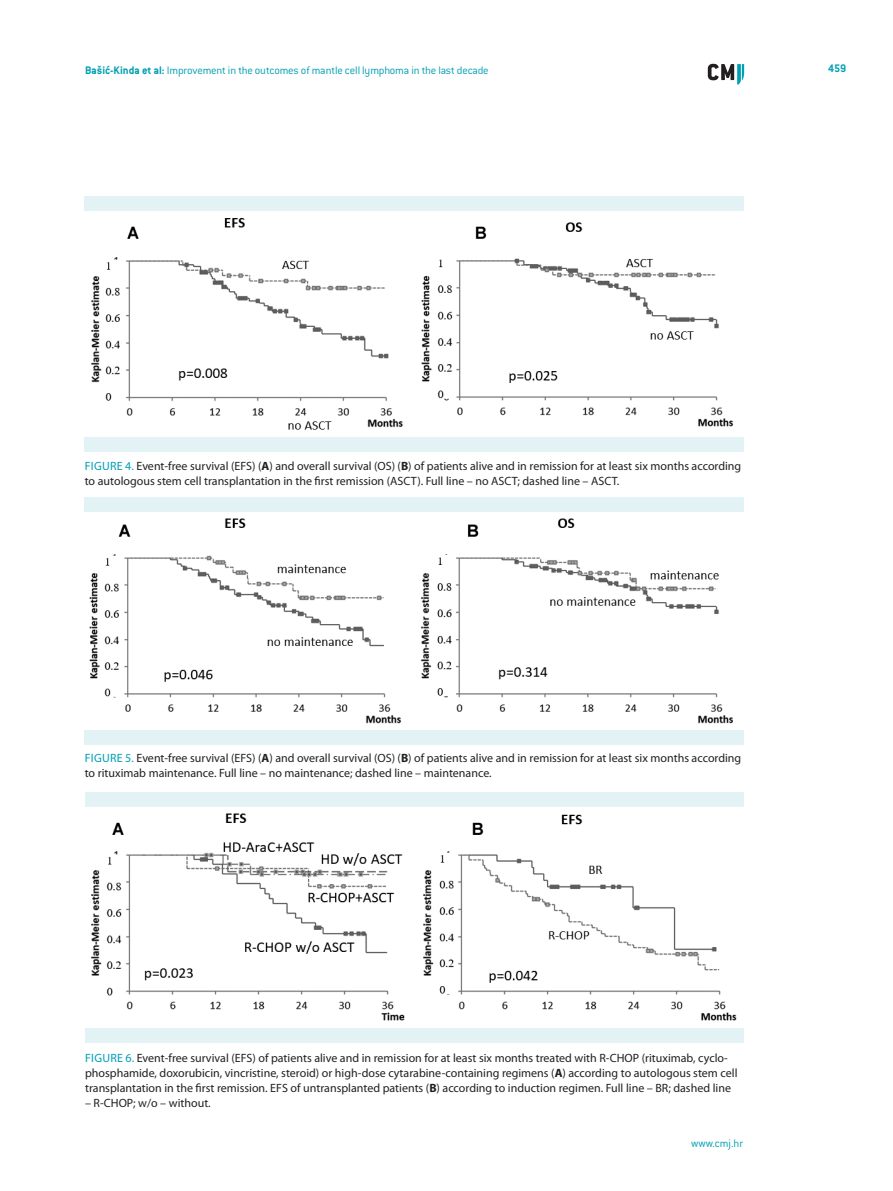
<style>
.page{position:relative;width:893px;height:1191px;background:#fff}
.page>*{position:absolute;margin:0;border:0;box-sizing:border-box;transform-origin:0 0}
.CMJ_-_table_title_he{font:12px/15px "Myriad Pro";color:#231f20}
.t1{font:300 12px "ITC Conduit LTCE";letter-spacing:-.015em;color:#009fb4}
.CMJ_-_table_title_he-2{font:12px "Myriad Pro";color:#009fb4}
.t2{font:700 12px "ITC Conduit LTCE";color:#009fb4}
.s1{font-weight:700}
.s2{color:#009fb4}
</style>
<div class="page">
<svg style="left:708px;top:64px;width:36px;height:21px"></svg>
<img style="left:91px;top:218px;width:642px;height:212px">
<div style="left:85px;top:196px;width:659px;height:15px;background:#e2f2f5"></div>
<div style="left:85px;top:437px;width:659px;height:15px;background:#e2f2f5"></div>
<img style="left:89px;top:518px;width:644px;height:206px">
<div style="left:85px;top:730px;width:659px;height:15px;background:#e2f2f5"></div>
<div style="left:85px;top:497px;width:659px;height:15px;background:#e2f2f5"></div>
<img style="left:91px;top:813px;width:646px;height:208px">
<div style="left:85px;top:792px;width:659px;height:15px;background:#e2f2f5"></div>
<div style="left:85px;top:1028px;width:659px;height:15px;background:#e2f2f5"></div>
<p class="t1" style="left:85px;top:63px;width:405px"><span class="s1">Bašić-Kinda et al:</span> Improvement in the outcomes of mantle cell lymphoma in the last decade</p>
<p class="t2" style="left:828px;top:61px;width:19px">459</p>
<p class="CMJ_-_table_title_he" style="left:85px;top:458px;width:658px;text-indent:41px"><span class="s2">4.</span> Event-free survival (EFS) (<span class="s1">A</span>) and overall survival (OS) (<span class="s1">B</span>) of patients alive and in remission for at least six months according to autologous stem cell transplantation in the first remission (ASCT). Full line – no ASCT; dashed line – ASCT.</p>
<p class="CMJ_-_table_title_he-2" style="left:85px;top:458px;width:14px">Figure</p>
<p class="CMJ_-_table_title_he" style="left:85px;top:750px;width:658px;text-indent:41px"><span class="s2">5.</span> Event-free survival (EFS) (<span class="s1">A</span>) and overall survival (OS) (<span class="s1">B</span>) of patients alive and in remission for at least six months according to rituximab maintenance. Full line – no maintenance; dashed line – maintenance.</p>
<p class="CMJ_-_table_title_he-2" style="left:85px;top:751px;width:14px">Figure</p>
<p class="CMJ_-_table_title_he" style="left:85px;top:1049px;width:654px;text-indent:41px"><span class="s2">6.</span> Event-free survival (EFS) of patients alive and in remission for at least six months treated with R-CHOP (rituximab, cyclo&shy;phosphamide, doxorubicin, vincristine, steroid) or high-dose cytarabine-containing regimens (<span class="s1">A</span>) according to autologous stem cell transplantation in the first remission. EFS of untransplanted patients (<span class="s1">B</span>) according to induction regimen. Full line – BR; dashed line</p>
<p class="CMJ_-_table_title_he" style="left:85px;top:1094px;width:127px">– R-CHOP; w/o – without.</p>
<p class="CMJ_-_table_title_he-2" style="left:85px;top:1050px;width:14px">Figure</p>
<p class="t1" style="left:691px;top:1136px;width:54px">www.cmj.hr</p>
</div>
